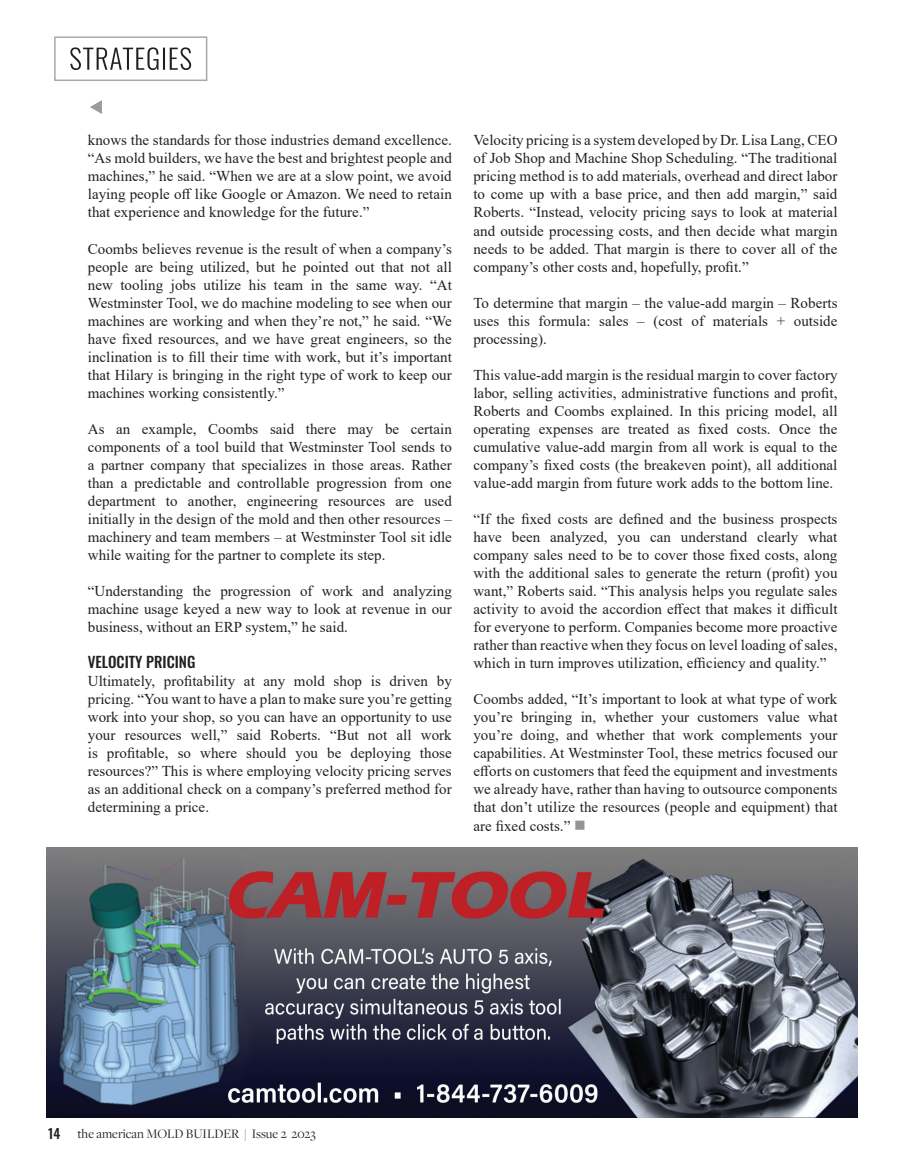
<style>
.page{position:relative;width:905px;height:1175px;background:#fff}
.page>*{position:absolute;margin:0;border:0;box-sizing:border-box;transform-origin:0 0}
.t1{font:15px/18px "Times New Roman";letter-spacing:.005em;color:#231f20;text-align:justify}
.t2{font:500 15px "Oswald";color:#231f20}
.t3{font:13.5px "Freight Disp Pro";color:#231f20}
.s1{color:#939598}
.s2{font-family:"Oswald";font-weight:500}
</style>
<div class="page">
<img style="left:47px;top:847px;width:810px;height:270px">
<div style="left:54px;top:36px;width:153px;height:45px;border:2px solid #a8a9ad"></div>
<svg style="left:70px;top:47px;width:121px;height:23px"></svg>
<svg style="left:90px;top:100px;width:12px;height:14px"></svg>
<p class="t1" style="left:88px;top:131px;width:365px">knows the standards for those industries demand excellence. “As mold builders, we have the best and brightest people and machines,” he said. “When we are at a slow point, we avoid laying people off like Google or Amazon. We need to retain that experience and knowledge for the future.”</p>
<p class="t1" style="left:88px;top:239px;width:365px">Coombs believes revenue is the result of when a company’s people are being utilized, but he pointed out that not all new tooling jobs utilize his team in the same way. “At Westminster Tool, we do machine modeling to see when our machines are working and when they’re not,” he said. “We have fixed resources, and we have great engineers, so the inclination is to fill their time with work, but it’s important that Hilary is bringing in the right type of work to keep our machines working consistently.”</p>
<p class="t1" style="left:88px;top:419px;width:365px">As an example, Coombs said there may be certain components of a tool build that Westminster Tool sends to a partner company that specializes in those areas. Rather than a predictable and controllable progression from one department to another, engineering resources are used initially in the design of the mold and then other resources – machinery and team members – at Westminster Tool sit idle while waiting for the partner to complete its step.</p>
<p class="t1" style="left:88px;top:581px;width:365px">“Understanding the progression of work and analyzing machine usage keyed a new way to look at revenue in our business, without an ERP system,” he said.</p>
<p class="t2" style="left:88px;top:653px;width:109px">VELOCITY PRICING</p>
<p class="t1" style="left:88px;top:671px;width:365px">Ultimately, profitability at any mold shop is driven by pricing. “You want to have a plan to make sure you’re getting work into your shop, so you can have an opportunity to use your resources well,” said Roberts. “But not all work is profitable, so where should you be deploying those resources?” This is where employing velocity pricing serves as an additional check on a company’s preferred method for determining a price.</p>
<p class="t1" style="left:473px;top:131px;width:365px">Velocity pricing is a system developed by Dr. Lisa Lang, CEO of Job Shop and Machine Shop Scheduling. “The traditional pricing method is to add materials, overhead and direct labor to come up with a base price, and then add margin,” said Roberts. “Instead, velocity pricing says to look at material and outside processing costs, and then decide what margin needs to be added. That margin is there to cover all of the company’s other costs and, hopefully, profit.”</p>
<p class="t1" style="left:473px;top:293px;width:365px">To determine that margin – the value-add margin – Roberts uses this formula: sales – (cost of materials + outside processing).</p>
<p class="t1" style="left:473px;top:365px;width:365px">This value-add margin is the residual margin to cover factory labor, selling activities, administrative functions and profit, Roberts and Coombs explained. In this pricing model, all operating expenses are treated as fixed costs. Once the cumulative value-add margin from all work is equal to the company’s fixed costs (the breakeven point), all additional value-add margin from future work adds to the bottom line.</p>
<p class="t1" style="left:473px;top:509px;width:365px">“If the fixed costs are defined and the business prospects have been analyzed, you can understand clearly what company sales need to be to cover those fixed costs, along with the additional sales to generate the return (profit) you want,” Roberts said. “This analysis helps you regulate sales activity to avoid the accordion effect that makes it difficult for everyone to perform. Companies become more proactive rather than reactive when they focus on level loading of sales, which in turn improves utilization, efficiency and quality.”</p>
<p class="t1" style="left:473px;top:689px;width:365px">Coombs added, “It’s important to look at what type of work you’re bringing in, whether your customers value what you’re doing, and whether that work complements your capabilities. At Westminster Tool, these metrics focused our efforts on customers that feed the equipment and investments we already have, rather than having to outsource components that don’t utilize the resources (people and equipment) that are fixed costs.” <span class="s1">■</span></p>
<p class="t3" style="left:48px;top:1124px;width:269px"><span class="s2">14</span> the american MOLD BUILDER | Issue 2 2023</p>
</div>
